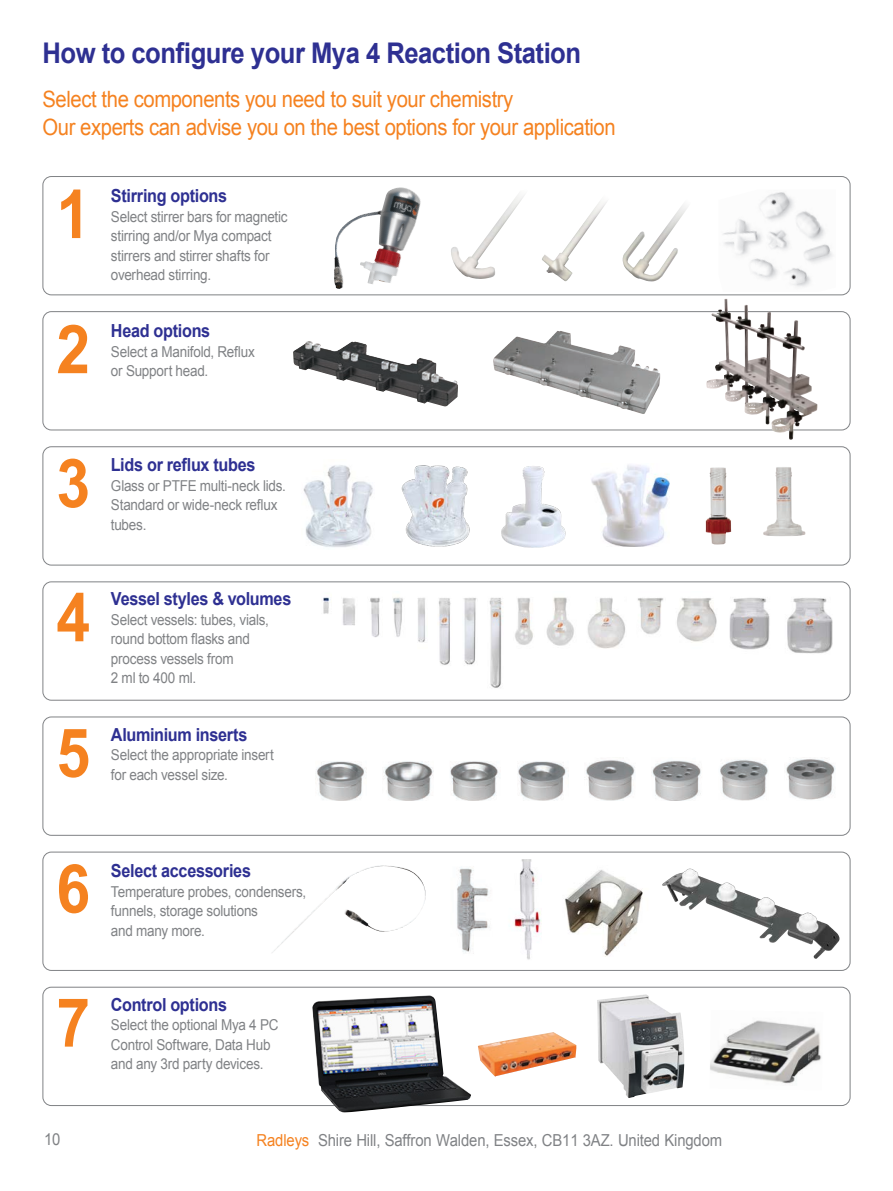
<style>
.page{position:relative;width:893px;height:1191px;background:#fff}
.page>*{position:absolute;margin:0;border:0;box-sizing:border-box;transform-origin:0 0}
.t1{font:700 67.5px "Arial";color:#f58220;scale:.9 1}
.t2{font:700 28.5px "Arial";letter-spacing:-.02em;color:#2e3092;scale:.9 1}
.t3{font:22.5px "Arial";letter-spacing:-.02em;color:#f58220;scale:.9 1}
.t4{font:700 18px "Arial";letter-spacing:-.02em;color:#2e3092;scale:.9 1}
.t5{font:16.5px "Arial";letter-spacing:-.01em;color:#808285;scale:.9 1}
.t6{font:15px/19.5px "Arial";letter-spacing:-.015em;color:#808285;scale:.9 1}
.s1{color:#f58220}
</style>
<div class="page">
<div style="left:43px;top:851px;width:807px;height:119px;border:1px solid #808285;border-radius:9px"></div>
<div style="left:43px;top:986px;width:807px;height:120px;border:1px solid #808285;border-radius:9px"></div>
<div style="left:43px;top:581px;width:807px;height:119px;border:1px solid #808285;border-radius:9px"></div>
<div style="left:43px;top:716px;width:807px;height:119px;border:1px solid #808285;border-radius:9px"></div>
<div style="left:43px;top:446px;width:807px;height:119px;border:1px solid #808285;border-radius:9px"></div>
<div style="left:43px;top:311px;width:807px;height:119px;border:1px solid #808285;border-radius:9px"></div>
<img style="left:478px;top:1032px;width:99px;height:45px">
<img style="left:334px;top:187px;width:87px;height:102px">
<img style="left:623px;top:205px;width:64px;height:76px">
<img style="left:723px;top:192px;width:110px;height:95px">
<img style="left:493px;top:331px;width:167px;height:83px">
<img style="left:706px;top:299px;width:112px;height:141px">
<img style="left:401px;top:465px;width:69px;height:82px">
<img style="left:303px;top:465px;width:70px;height:82px">
<img style="left:591px;top:465px;width:79px;height:82px">
<img style="left:763px;top:467px;width:42px;height:69px">
<img style="left:706px;top:467px;width:25px;height:77px">
<img style="left:586px;top:760px;width:49px;height:40px">
<img style="left:786px;top:759px;width:50px;height:41px">
<img style="left:720px;top:759px;width:48px;height:41px">
<img style="left:652px;top:761px;width:49px;height:39px">
<img style="left:383px;top:761px;width:50px;height:39px">
<img style="left:518px;top:761px;width:49px;height:39px">
<img style="left:450px;top:761px;width:48px;height:39px">
<img style="left:315px;top:761px;width:50px;height:39px">
<img style="left:542px;top:201px;width:65px;height:80px">
<img style="left:451px;top:195px;width:73px;height:84px">
<img style="left:710px;top:1020px;width:112px;height:64px">
<img style="left:597px;top:994px;width:87px;height:104px">
<img style="left:312px;top:995px;width:159px;height:117px">
<img style="left:501px;top:466px;width:65px;height:82px">
<div style="left:43px;top:176px;width:807px;height:119px;border:1px solid #808285;border-radius:9px"></div>
<img style="left:323px;top:597px;width:7px;height:17px">
<img style="left:342px;top:598px;width:13px;height:28px">
<img style="left:370px;top:597px;width:10px;height:40px">
<img style="left:393px;top:597px;width:10px;height:40px">
<img style="left:418px;top:598px;width:7px;height:45px">
<img style="left:438px;top:598px;width:13px;height:67px">
<img style="left:464px;top:598px;width:13px;height:67px">
<img style="left:489px;top:598px;width:14px;height:90px">
<img style="left:515px;top:598px;width:18px;height:47px">
<img style="left:546px;top:597px;width:28px;height:49px">
<img style="left:587px;top:598px;width:38px;height:51px">
<img style="left:637px;top:598px;width:27px;height:36px">
<img style="left:677px;top:598px;width:40px;height:44px">
<img style="left:729px;top:598px;width:41px;height:52px">
<img style="left:787px;top:598px;width:46px;height:56px">
<img style="left:293px;top:341px;width:165px;height:65px">
<img style="left:272px;top:865px;width:154px;height:88px">
<img style="left:457px;top:868px;width:33px;height:86px">
<img style="left:642px;top:851px;width:207px;height:119px">
<img style="left:565px;top:861px;width:86px;height:95px">
<img style="left:514px;top:859px;width:27px;height:101px">
<h1 class="t2" style="left:43px;top:34px;width:600px">How to configure your Mya 4 Reaction Station</h1>
<h2 class="t3" style="left:43px;top:84px;width:525px">Select the components you need to suit your chemistry</h2>
<h2 class="t3" style="left:43px;top:113px;width:638px">Our experts can advise you on the best options for your application</h2>
<p class="t1" style="left:56px;top:170px;width:39px">1</p>
<p class="t1" style="left:56px;top:305px;width:39px">2</p>
<p class="t4" style="left:111px;top:184px;width:131px">Stirring options</p>
<p class="t6" style="left:111px;top:207px;width:198px">Select stirrer bars for magnetic stirring and/or Mya compact stirrers and stirrer shafts for overhead stirring.</p>
<p class="t4" style="left:111px;top:319px;width:112px">Head options</p>
<p class="t6" style="left:111px;top:342px;width:161px">Select a Manifold, Reflux</p>
<p class="t6" style="left:111px;top:361px;width:110px">or Support head.</p>
<p class="t1" style="left:56px;top:439px;width:39px">3</p>
<p class="t4" style="left:111px;top:453px;width:162px">Lids or reflux tubes</p>
<p class="t6" style="left:111px;top:476px;width:196px">Glass or PTFE multi-neck lids.<br>Standard or wide-neck reflux tubes.</p>
<p class="t1" style="left:56px;top:573px;width:39px">4</p>
<p class="t1" style="left:56px;top:708px;width:39px">5</p>
<p class="t4" style="left:111px;top:587px;width:202px">Vessel styles &amp; volumes</p>
<p class="t6" style="left:111px;top:610px;width:177px">Select vessels: tubes, vials, round bottom flasks and process vessels from<br>2 ml to 400 ml.</p>
<p class="t4" style="left:111px;top:722px;width:153px">Aluminium inserts</p>
<p class="t6" style="left:111px;top:745px;width:182px">Select the appropriate insert</p>
<p class="t6" style="left:111px;top:765px;width:132px">for each vessel size.</p>
<p class="t1" style="left:56px;top:844px;width:39px">6</p>
<p class="t4" style="left:111px;top:859px;width:157px">Select accessories</p>
<p class="t6" style="left:111px;top:882px;width:219px">Temperature probes, condensers, funnels, storage solutions<br>and many more.</p>
<p class="t1" style="left:56px;top:978px;width:39px">7</p>
<p class="t4" style="left:111px;top:992px;width:131px">Control options</p>
<p class="t6" style="left:111px;top:1015px;width:188px">Select the optional Mya 4 PC<br>Control Software, Data Hub and any 3rd party devices.</p>
<p class="t5" style="left:44px;top:1128px;width:20px">10</p>
<p class="t5" style="left:257px;top:1129px;width:519px"><span class="s1">Radleys</span> Shire Hill, Saffron Walden, Essex, CB11 3AZ. United Kingdom</p>
</div>
